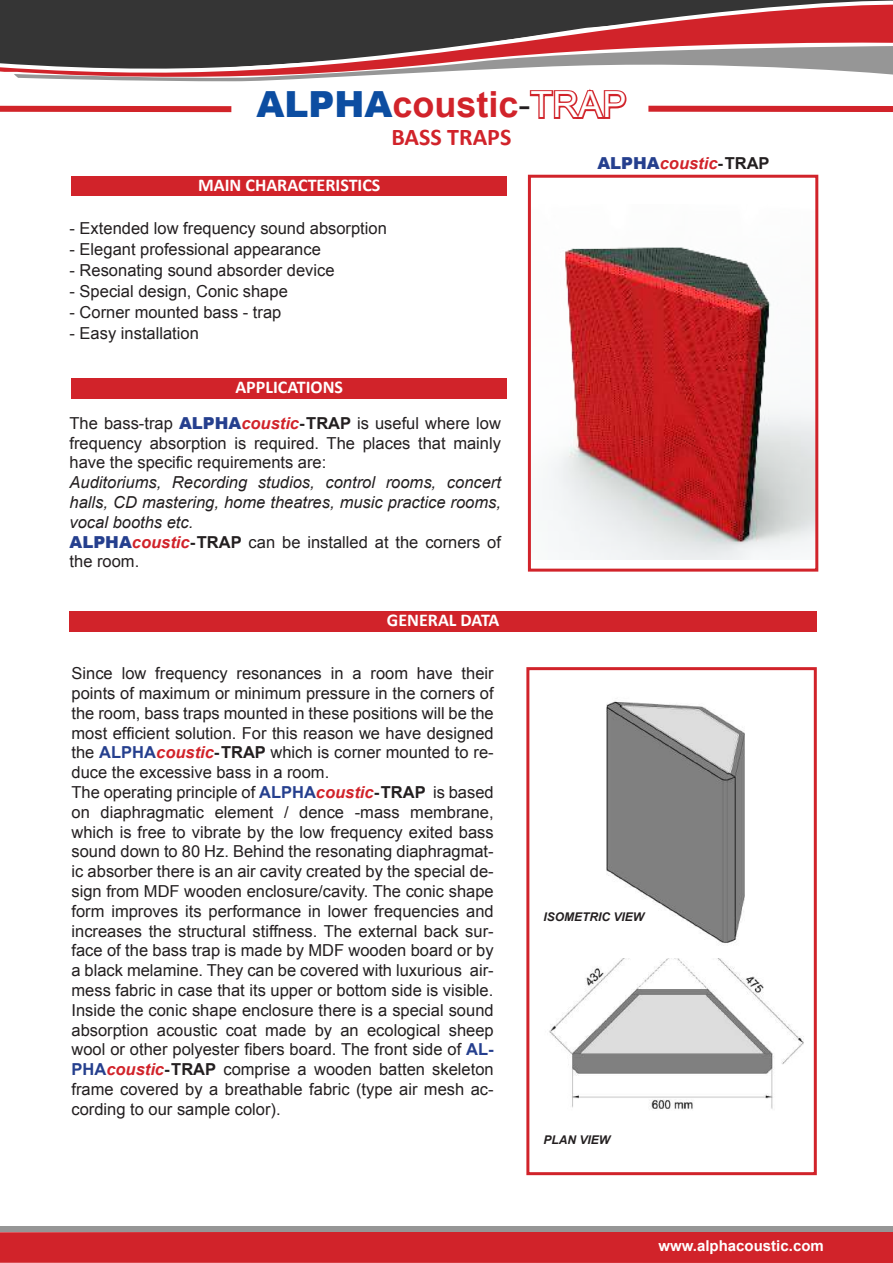
<style>
.page{position:relative;width:893px;height:1263px;background:#fff}
.page>*{position:absolute;margin:0;border:0;box-sizing:border-box;transform-origin:0 0}
.t1{font:700 36px "Arial";color:#d1232a}
.t2{font:700 24px "Calibri";color:#d1232a}
.t3{font:700 18px "Calibri";color:#fff}
.t4{font:16.5px/19.8px "Arial";color:#231f20}
.t5{font:italic 16.5px/19.8px "Arial";color:#231f20}
.t6{font:italic 700 16.5px "Arial";color:#d1232a}
.t7{font:700 15px "Arial";color:#fff}
.t8{font:700 15px "Calibri";color:#fff}
.t9{font:italic 700 12px "Arial";color:#231f20}
.s1{font-weight:900;color:#0c4da1}
.s2{font-weight:400;color:#231f20}
.s3{font-weight:400;color:#fff}
.s4{font-weight:900;color:#253f8e}
.s5{font-weight:700;font-style:italic;color:#d1232a}
.s6{font-weight:700}
.s7{font-weight:900;font-style:normal;color:#253f8e}
.s8{font-weight:700;color:#d1232a}
.s9{font-weight:700;font-style:normal}
.s10{font-style:normal}
.s11{font-weight:700;color:#253f8e}
.s12{font-style:normal;color:#231f20}
</style>
<div class="page">
<svg style="left:0;top:105px;width:819px;height:117px"></svg>
<svg style="left:0;top:0;width:893px;height:72px;fill:#353535"></svg>
<div style="left:0;top:1232px;width:893px;height:31px;background:#d1232a"></div>
<div style="left:0;top:1226px;width:893px;height:6px;background:#969696"></div>
<img style="left:549px;top:958px;width:255px;height:152px">
<img style="left:606px;top:701px;width:139px;height:242px">
<div style="left:526px;top:667px;width:291px;height:508px;border:3px solid #d1232a"></div>
<div style="left:0;top:106px;width:231px;height:6px;background:#d12429"></div>
<div style="left:72px;top:176px;width:435px;height:19px;background:#d1232a"></div>
<svg style="left:14px;top:46px;width:879px;height:76px"></svg>
<div style="left:72px;top:378px;width:435px;height:21px;background:#d1232a"></div>
<img style="left:532px;top:205px;width:282px;height:354px">
<div style="left:528px;top:175px;width:290px;height:397px;border:3px solid #d1232a"></div>
<div style="left:70px;top:611px;width:747px;height:20px;background:#d1232a"></div>
<h1 class="t1" style="left:256px;top:81px;width:372px"><span class="s1">ALPHA</span>coustic<span class="s2">-</span><span class="s3">TRAP</span></h1>
<h2 class="t2" style="left:391px;top:121px;width:121px">BASS TRAPS</h2>
<p class="t3" style="left:198px;top:174px;width:184px">MAIN CHARACTERISTICS</p>
<p class="t4" style="left:70px;top:219px;width:319px">- Extended low frequency sound absorption</p>
<p class="t4" style="left:70px;top:240px;width:253px">- Elegant professional appearance</p>
<p class="t4" style="left:70px;top:261px;width:267px">- Resonating sound absorder device</p>
<p class="t4" style="left:70px;top:282px;width:220px">- Special design, Conic shape</p>
<p class="t4" style="left:70px;top:303px;width:213px">- Corner mounted bass - trap</p>
<p class="t4" style="left:70px;top:324px;width:131px">- Easy installation</p>
<p class="t3" style="left:235px;top:376px;width:109px">APPLICATIONS</p>
<p class="t4" style="left:70px;top:413px;width:433px;text-align:justify">The bass-trap <span class="s4">ALPHA</span><span class="s5">coustic</span><span class="s6">-TRAP</span> is useful where low frequency absorption is required. The places that mainly have the specific requirements are:</p>
<p class="t5" style="left:70px;top:473px;width:433px">Auditoriums, Recording studios, control rooms, concert halls, CD mastering, home theatres, music practice rooms, vocal booths etc.<br><span class="s7">ALPHA</span><span class="s8">coustic</span><span class="s9">-TRAP</span> <span class="s10">can be installed at the corners of the room.</span></p>
<p class="t3" style="left:387px;top:609px;width:114px">GENERAL DATA</p>
<p class="t4" style="left:72px;top:664px;width:424px">Since low frequency resonances in a room have their points of maximum or minimum pressure in the corners of the room, bass traps mounted in these positions will be the most efficient solution. For this reason we have designed the <span class="s11">ALPHA</span><span class="s5">coustic</span><span class="s6">-TRAP</span> which is corner mounted to re&shy;duce the excessive bass in a room.<br>The operating principle of <span class="s11">ALPHA</span><span class="s5">coustic</span><span class="s6">-TRAP</span> is based on diaphragmatic element / dence -mass membrane, which is free to vibrate by the low frequency exited bass sound down to 80 Hz. Behind the resonating diaphragmat&shy;ic absorber there is an air cavity created by the special de&shy;sign from MDF wooden enclosure/cavity. The conic shape form improves its performance in lower frequencies and increases the structural stiffness. The external back sur&shy;face of the bass trap is made by MDF wooden board or by a black melamine. They can be covered with luxurious air&shy;mess fabric in case that its upper or bottom side is visible.<br>Inside the conic shape enclosure there is a special sound absorption acoustic coat made by an ecological sheep wool or other polyester fibers board. The front side of <span class="s11">AL-PHA</span><span class="s5">coustic</span><span class="s6">-TRAP</span> comprise a wooden batten skeleton frame covered by a breathable fabric (type air mesh ac&shy;cording to our sample color).</p>
<p class="t6" style="left:597px;top:152px;width:174px"><span class="s7">ALPHA</span>coustic<span class="s12">-TRAP</span></p>
<p class="t9" style="left:543px;top:909px;width:102px">ISOMETRIC VIEW</p>
<p class="t9" style="left:543px;top:1132px;width:68px">PLAN VIEW</p>
<p class="t8" style="left:679px;top:1235px;width:147px">www.alphacoustic.com</p>
<p class="t7" style="left:658px;top:1236px;width:167px">www.alphacoustic.com</p>
</div>
